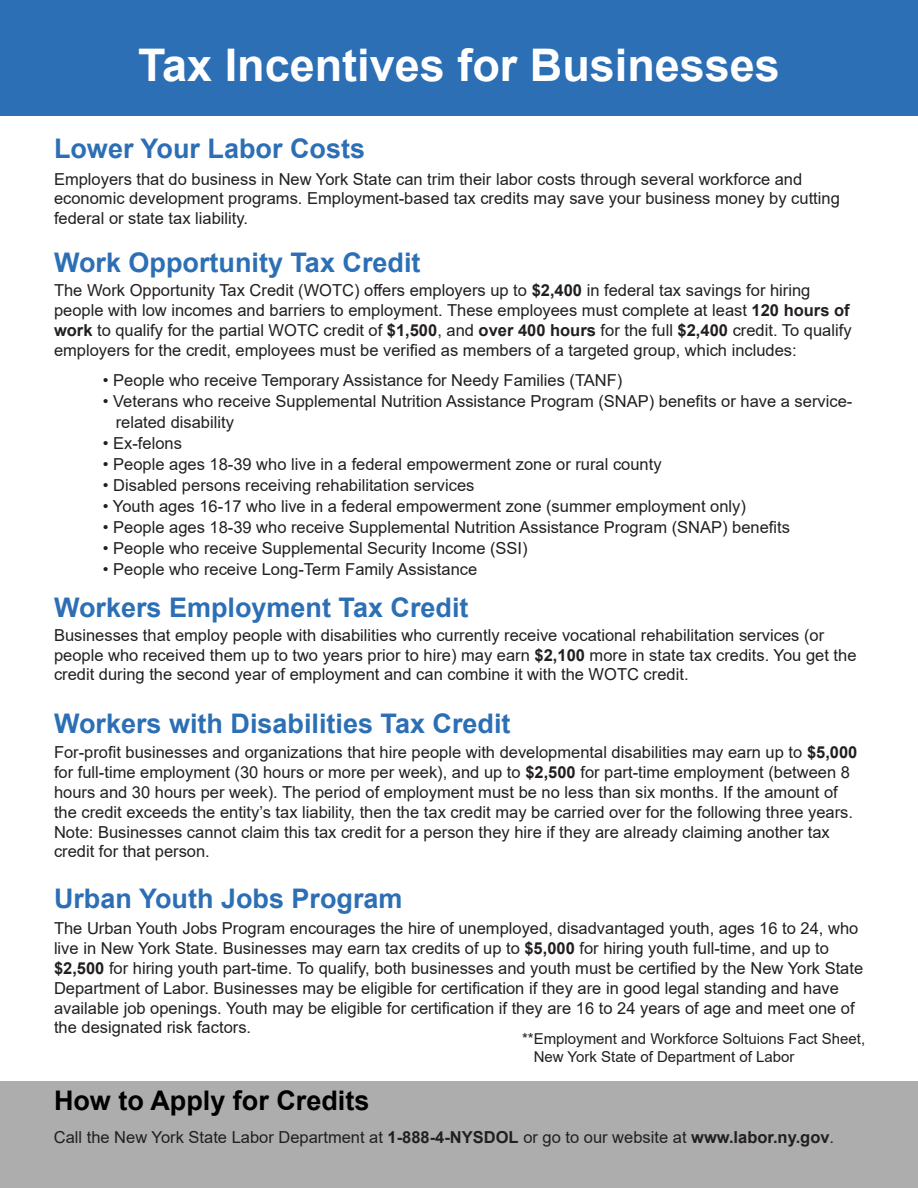
<style>
.page{position:relative;width:918px;height:1188px;background:#fff}
.page>*{position:absolute;margin:0;border:0;box-sizing:border-box;transform-origin:0 0}
.t1{font:700 45px "Arial";color:#fff}
.t2{font:700 27px "Arial";color:#2c6fb5}
.t3{font:700 27px "Arial";color:#000}
.t4{font:16.5px/19.8px "Arial";color:#231f20}
.t5{font:15px "Arial";color:#231f20}
.s1{font-weight:700}
</style>
<div class="page">
<div style="left:0;top:0;width:918px;height:116px;background:#2c6fb5"></div>
<div style="left:0;top:1081px;width:918px;height:107px;background:#adadad"></div>
<p class="t1" style="left:138px;top:33px;width:643px">Tax Incentives for Businesses</p>
<p class="t2" style="left:54px;top:129px;width:313px">Lower Your Labor Costs</p>
<p class="t4" style="left:54px;top:169px;width:787px">Employers that do business in New York State can trim their labor costs through several workforce and economic development programs. Employment-based tax credits may save your business money by cutting federal or state tax liability.</p>
<p class="t2" style="left:54px;top:244px;width:368px">Work Opportunity Tax Credit</p>
<p class="t4" style="left:54px;top:280px;width:799px">The Work Opportunity Tax Credit (WOTC) offers employers up to <span class="s1">$2,400</span> in federal tax savings for hiring people with low incomes and barriers to employment. These employees must complete at least <span class="s1">120 hours of work</span> to qualify for the partial WOTC credit of <span class="s1">$1,500</span>, and <span class="s1">over 400 hours</span> for the full <span class="s1">$2,400</span> credit. To qualify employers for the credit, employees must be verified as members of a targeted group, which includes:</p>
<p class="t4" style="left:103px;top:370px;width:521px">• People who receive Temporary Assistance for Needy Families (TANF)</p>
<p class="t4" style="left:103px;top:391px;width:751px">• Veterans who receive Supplemental Nutrition Assistance Program (SNAP) benefits or have a service-</p>
<p class="t4" style="left:116px;top:412px;width:120px">related disability</p>
<p class="t4" style="left:103px;top:433px;width:81px">• Ex-felons</p>
<p class="t4" style="left:103px;top:454px;width:560px">• People ages 18-39 who live in a federal empowerment zone or rural county</p>
<p class="t4" style="left:103px;top:475px;width:373px">• Disabled persons receiving rehabilitation services</p>
<p class="t4" style="left:103px;top:496px;width:645px">• Youth ages 16-17 who live in a federal empowerment zone (summer employment only)</p>
<p class="t4" style="left:103px;top:517px;width:689px">• People ages 18-39 who receive Supplemental Nutrition Assistance Program (SNAP) benefits</p>
<p class="t4" style="left:103px;top:538px;width:426px">• People who receive Supplemental Security Income (SSI)</p>
<p class="t4" style="left:103px;top:559px;width:376px">• People who receive Long-Term Family Assistance</p>
<p class="t2" style="left:54px;top:588px;width:416px">Workers Employment Tax Credit</p>
<p class="t4" style="left:54px;top:625px;width:804px">Businesses that employ people with disabilities who currently receive vocational rehabilitation services (or people who received them up to two years prior to hire) may earn <span class="s1">$2,100</span> more in state tax credits. You get the credit during the second year of employment and can combine it with the WOTC credit.</p>
<p class="t2" style="left:54px;top:705px;width:458px">Workers with Disabilities Tax Credit</p>
<p class="t4" style="left:54px;top:743px;width:805px">For-profit businesses and organizations that hire people with developmental disabilities may earn up to <span class="s1">$5,000 </span>for full-time employment (30 hours or more per week), and up to <span class="s1">$2,500</span> for part-time employment (between 8 hours and 30 hours per week). The period of employment must be no less than six months. If the amount of the credit exceeds the entity’s tax liability, then the tax credit may be carried over for the following three years.<br>Note: Businesses cannot claim this tax credit for a person they hire if they are already claiming another tax credit for that person.</p>
<p class="t2" style="left:54px;top:879px;width:350px">Urban Youth Jobs Program</p>
<p class="t4" style="left:54px;top:919px;width:811px">The Urban Youth Jobs Program encourages the hire of unemployed, disadvantaged youth, ages 16 to 24, who live in New York State. Businesses may earn tax credits of up to <span class="s1">$5,000</span> for hiring youth full-time, and up to <span class="s1">$2,500</span> for hiring youth part-time. To qualify, both businesses and youth must be certified by the New York State Department of Labor. Businesses may be eligible for certification if they are in good legal standing and have available job openings. Youth may be eligible for certification if they are 16 to 24 years of age and meet one of the designated risk factors.</p>
<p class="t5" style="left:522px;top:1029px;width:345px">**Employment and Workforce Soltuions Fact Sheet,</p>
<p class="t5" style="left:534px;top:1047px;width:262px">New York State of Department of Labor</p>
<p class="t3" style="left:54px;top:1081px;width:317px">How to Apply for Credits</p>
<p class="t4" style="left:54px;top:1127px;width:782px">Call the New York State Labor Department at <span class="s1">1-888-4-NYSDOL</span> or go to our website at <span class="s1">www.labor.ny.gov</span>.</p>
</div>
